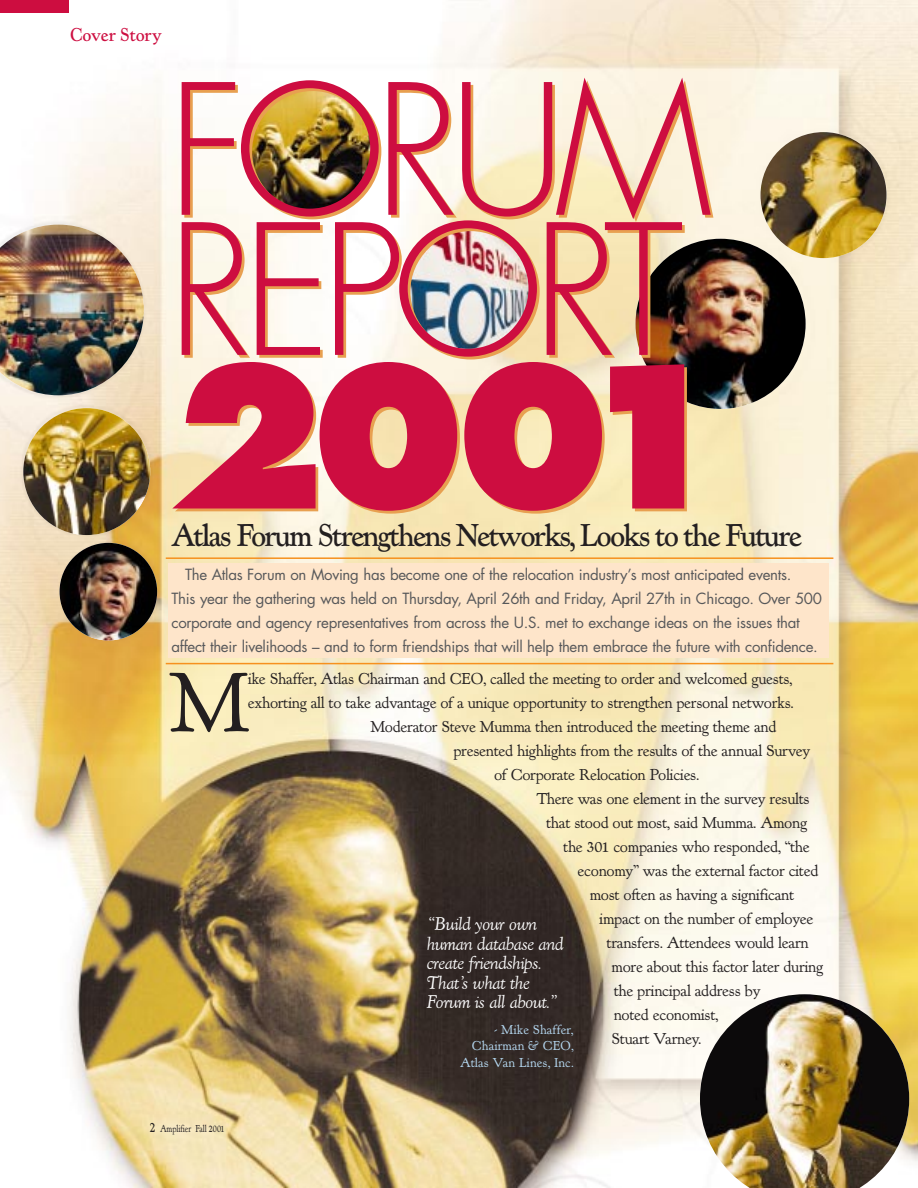
<style>
.page{position:relative;width:918px;height:1188px;background:#fff}
.page>*{position:absolute;margin:0;border:0;box-sizing:border-box;transform-origin:0 0}
.t1{font:800 191.25px "Futura";color:#cd0d40}
.t2{font:300 176.1px/140.1px "Futura";letter-spacing:-.06em;color:#cd0d40}
.t3{font:88.5px "Kennerley Rgl";color:#231f20}
.t4{font:33px "Kennerley Mdm";letter-spacing:-.065em;color:#231f20;scale:.9 1}
.t5{font:19.5px/19.5px "Kennerley Itl";letter-spacing:-.025em;color:#fff}
.t6{font:19.5px "Kennerley Mdm";letter-spacing:-.015em;color:#cd0d40;scale:.9 1}
.t7{font:16.5px "Kennerley Rgl";letter-spacing:-.025em;color:#231f20}
.t8{font:15px/24px "Futura";letter-spacing:-.02em;color:#57585a}
.t9{font:13.5px/16.5px "Kennerley Rgl";color:#b6d9f2;text-align:right}
.t10{font:10.5px "Kennerley Rgl";letter-spacing:-.015em;color:#231f20;scale:.8 1}
.s1{font-size:15px}
</style>
<div class="page">
<img style="left:0;top:0;width:918px;height:1188px">
<div style="left:0;top:0;width:69px;height:14px;background:#cd0d40"></div>
<img style="left:635px;top:239px;width:171px;height:170px;border-radius:50%">
<img style="left:0;top:225px;width:144px;height:170px">
<img style="left:760px;top:132px;width:126px;height:126px;border-radius:50%">
<img style="left:23px;top:408px;width:127px;height:127px;border-radius:50%">
<img style="left:60px;top:543px;width:97px;height:97px;border-radius:50%">
<img style="left:407px;top:225px;width:124px;height:124px;border-radius:50%">
<img style="left:245px;top:85px;width:130px;height:130px;border-radius:50%">
<hr style="left:166px;top:557px;width:667px;height:2px;background:#f6911e">
<hr style="left:166px;top:663px;width:667px;height:1px;background:#f6911e">
<div style="left:168px;top:563px;width:661px;height:94px;background:#fee5ca"></div>
<img style="left:700px;top:994px;width:209px;height:194px">
<p class="t6" style="left:70px;top:28px;width:103px">Cover Story</p>
<h2 class="t2" style="left:167px;top:96px;width:546px">FORUM<br>REPORT</h2>
<h1 class="t1" style="left:167px;top:353px;width:568px">2001</h1>
<h3 class="t4" style="left:172px;top:522px;width:702px">Atlas Forum Strengthens Networks, Looks to the Future</h3>
<p class="t8" style="left:172px;top:564px;width:652px;text-indent:14px">The Atlas Forum on Moving has become one of the relocation industry’s most anticipated events.<br>This year the gathering was held on Thursday, April 26th and Friday, April 27th in Chicago. Over 500 corporate and agency representatives from across the U.S. met to exchange ideas on the issues that affect their livelihoods – and to form friendships that will help them embrace the future with confidence.</p>
<h3 class="t3" style="left:170px;top:669px;width:82px">M</h3>
<p class="t7" style="left:248px;top:672px;width:546px">ike Shaffer, Atlas Chairman and CEO, called the meeting to order and welcomed guests,</p>
<p class="t7" style="left:248px;top:696px;width:548px">exhorting all to take advantage of a unique opportunity to strengthen personal networks.</p>
<p class="t7" style="left:370px;top:720px;width:408px">Moderator Steve Mumma then introduced the meeting theme and</p>
<p class="t7" style="left:453px;top:744px;width:359px">presented highlights from the results of the annual Survey</p>
<p class="t7" style="left:494px;top:768px;width:207px">of Corporate Relocation Policies.</p>
<p class="t7" style="left:537px;top:792px;width:274px">There was one element in the survey results</p>
<p class="t7" style="left:546px;top:816px;width:263px">that stood out most, said Mumma. Among</p>
<p class="t7" style="left:563px;top:840px;width:248px">the 301 companies who responded, “the</p>
<p class="t7" style="left:578px;top:864px;width:242px">economy” was the external factor cited</p>
<p class="t7" style="left:590px;top:888px;width:206px">most often as having a significant</p>
<p class="t7" style="left:599px;top:912px;width:216px">impact on the number of employee</p>
<p class="t7" style="left:607px;top:936px;width:204px">transfers. Attendees would learn</p>
<p class="t7" style="left:612px;top:960px;width:213px">more about this factor later during</p>
<p class="t7" style="left:614px;top:984px;width:148px">the principal address by</p>
<p class="t7" style="left:614px;top:1008px;width:106px">noted economist,</p>
<p class="t7" style="left:612px;top:1032px;width:92px">Stuart Varney.</p>
<p class="t5" style="left:427px;top:916px;width:139px">“Build your own human database and create friendships.<br>That’s what the<br>Forum is all about.”</p>
<p class="t9" style="left:460px;top:1022px;width:115px">- Mike Shaffer,<br>Chairman &amp; CEO,<br>Atlas Van Lines, Inc.</p>
<p class="t10" style="left:150px;top:1125px;width:95px"><span class="s1">2</span> Amplifier Fall 2001</p>
</div>
